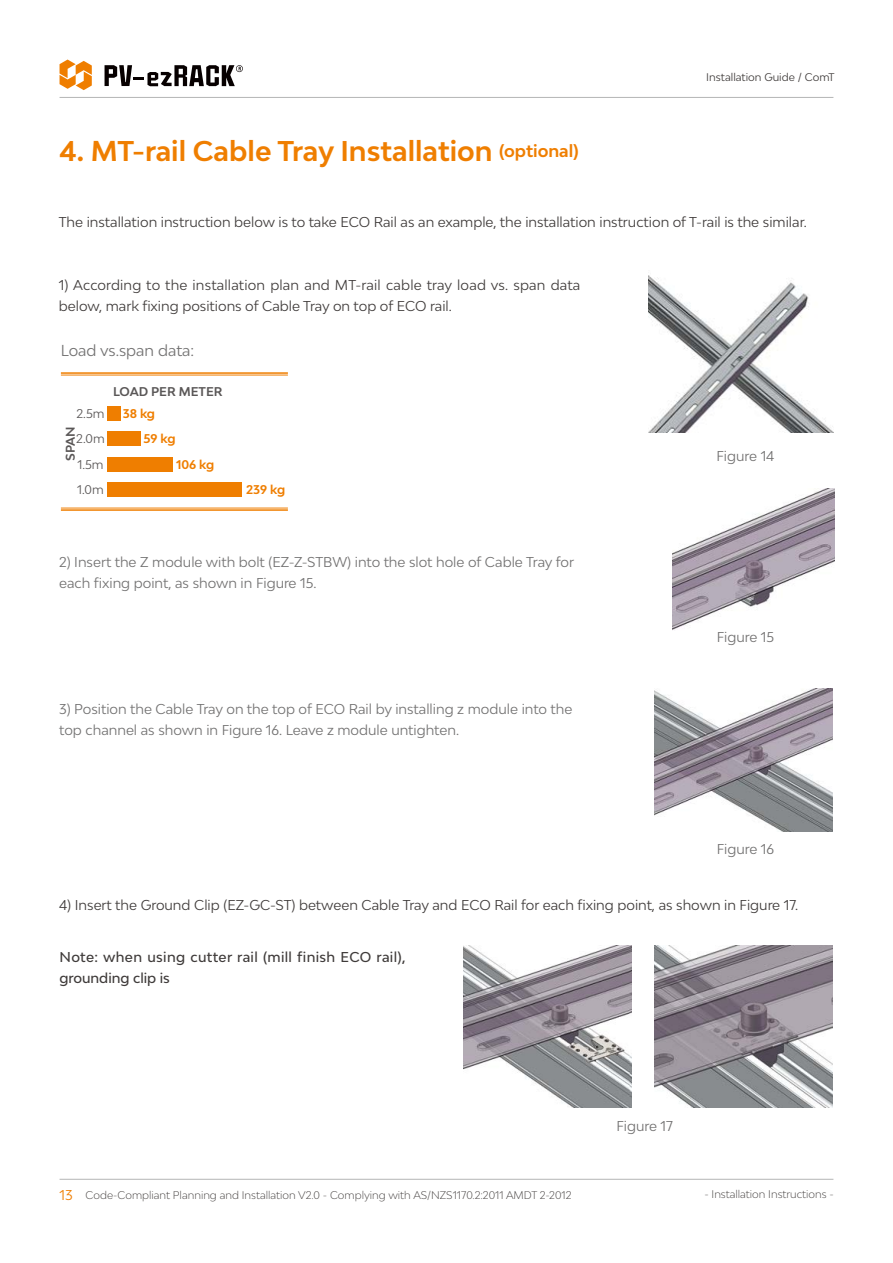
<style>
.page{position:relative;width:893px;height:1263px;background:#fff}
.page>*{position:absolute;margin:0;border:0;box-sizing:border-box;transform-origin:0 0}
.t1{font:700 27px "Bw Modelica";color:#ef7e00}
.t2{font:15px "Bw Modelica";color:#727171}
.t3{font:13.5px/21px "Bw Modelica";color:#3f3b3a}
.t4{font:13.5px/21px "Bw Modelica";color:#727171}
.t5{font:500 13.5px/21px "Bw Modelica";letter-spacing:.025em;color:#3f3b3a}
.t6{font:700 12px/25.5px "Bw Modelica";color:#ef7e00}
.t7{font:700 12px "Bw Modelica";color:#5a5757}
.t8{font:12px/25.5px "Bw Modelica";color:#5a5757;text-align:justify}
.t9{font:300 10.5px "Bw Modelica";color:#3f3b3a}
.t10{font:10.5px "Bw Modelica";color:#3f3b3a}
.s1{font-size:16.5px}
.s2{font-weight:400;font-size:13.5px;color:#ef7e00}
</style>
<div class="page">
<svg style="left:105px;top:65px;width:138px;height:21px"></svg>
<svg style="left:60px;top:60px;width:32px;height:30px"></svg>
<hr style="left:60px;top:97px;width:773px;height:1px;background:#b5b6b6">
<hr style="left:60px;top:1179px;width:773px;height:1px;background:#b5b6b6">
<img style="left:648px;top:275px;width:185px;height:157px">
<div style="left:107px;top:406px;width:13px;height:15px;background:#ef7e00"></div>
<div style="left:107px;top:431px;width:33px;height:15px;background:#ef7e00"></div>
<div style="left:107px;top:457px;width:66px;height:15px;background:#ef7e00"></div>
<div style="left:107px;top:482px;width:134px;height:15px;background:#ef7e00"></div>
<hr style="left:61px;top:372px;width:227px;height:2px;background:#ef7e00">
<hr style="left:61px;top:375px;width:227px;height:1px;background:#ef7e00">
<hr style="left:61px;top:508px;width:227px;height:1px;background:#ef7e00">
<hr style="left:61px;top:509px;width:227px;height:2px;background:#ef7e00">
<img style="left:673px;top:489px;width:161px;height:141px">
<img style="left:655px;top:689px;width:178px;height:143px">
<img style="left:463px;top:945px;width:168px;height:162px">
<img style="left:655px;top:945px;width:178px;height:162px">
<h1 class="t1" style="left:60px;top:133px;width:521px">4. MT-rail Cable Tray Installation <span class="s1">(optional)</span></h1>
<p class="t10" style="left:706px;top:70px;width:130px">Installation Guide / ComT</p>
<p class="t3" style="left:59px;top:211px;width:750px">The installation instruction below is to take ECO Rail as an example, the installation instruction of T-rail is the similar.</p>
<p class="t3" style="left:59px;top:274px;width:523px">1) According to the installation plan and MT-rail cable tray load vs. span data below, mark fixing positions of Cable Tray on top of ECO rail.</p>
<p class="t2" style="left:61px;top:341px;width:135px">Load vs.span data:</p>
<p class="t7" style="left:113px;top:384px;width:111px">LOAD PER METER</p>
<p class="t8" style="left:76px;top:400px;width:30px">2.5m 2.0m 1.5m 1.0m</p>
<p class="t6" style="left:143px;top:400px;width:34px;text-indent:-21px">38 kg<br>59 kg</p>
<p class="t7" style="left:62px;top:461px;width:36px;rotate:-90deg">SPAN</p>
<p class="t6" style="left:176px;top:451px;width:40px">106 kg</p>
<p class="t6" style="left:246px;top:477px;width:41px">239 kg</p>
<p class="t4" style="left:59px;top:551px;width:516px">2) Insert the Z module with bolt (EZ-Z-STBW) into the slot hole of Cable Tray for each fixing point, as shown in Figure 15.</p>
<p class="t4" style="left:59px;top:698px;width:515px">3) Position the Cable Tray on the top of ECO Rail by installing z module into the top channel as shown in Figure 16. Leave z module untighten.</p>
<p class="t4" style="left:716px;top:445px;width:59px">Figure 14</p>
<p class="t4" style="left:717px;top:626px;width:59px">Figure 15</p>
<p class="t4" style="left:717px;top:838px;width:59px">Figure 16</p>
<p class="t3" style="left:59px;top:894px;width:741px">4) Insert the Ground Clip (EZ-GC-ST) between Cable Tray and ECO Rail for each fixing point, as shown in Figure 17.</p>
<p class="t5" style="left:60px;top:946px;width:348px">Note: when using cutter rail (mill finish ECO rail), grounding clip is</p>
<p class="t9" style="left:60px;top:1189px;width:513px"><span class="s2">13</span> Code-Compliant Planning and Installation V2.0 - Complying with AS/NZS1170.2:2011 AMDT 2-2012</p>
<p class="t4" style="left:616px;top:1115px;width:58px">Figure 17</p>
<p class="t9" style="left:704px;top:1187px;width:131px">- Installation Instructions -</p>
</div>
